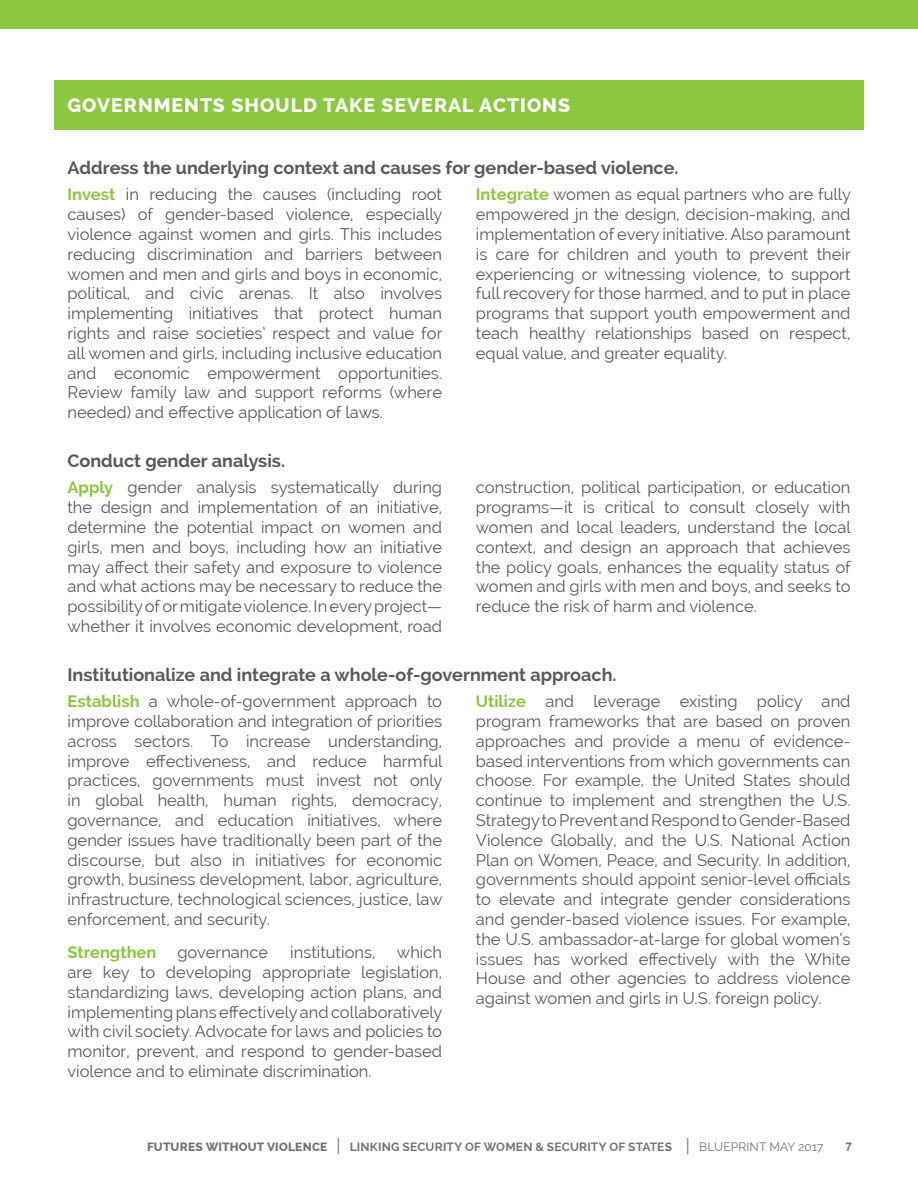
<style>
.page{position:relative;width:918px;height:1188px;background:#fff}
.page>*{position:absolute;margin:0;border:0;box-sizing:border-box;transform-origin:0 0}
.t1{font:800 19.5px "Raleway";letter-spacing:.05em;color:#fff}
.t2{font:700 18px "Raleway";color:#59595c}
.t3{font:16.5px/19.8px "Raleway";color:#59595c;text-align:justify}
.t4{font:700 16.5px "Raleway";color:#8cc740}
.t5{font:700 12px "Raleway";letter-spacing:.015em;color:#727476}
.t6{font:700 12px "Arial";color:#727476}
.s1{font-weight:700;color:#8cc740}
.s2{font-weight:800}
.s3{font-weight:400;font-size:18px}
.s4{font-weight:400}
</style>
<div class="page">
<div style="left:54px;top:80px;width:810px;height:50px;background:#8cc740"></div>
<div style="left:0;top:0;width:918px;height:29px;background:#8cc740"></div>
<p class="t1" style="left:68px;top:94px;width:504px">GOVERNMENTS SHOULD TAKE SEVERAL ACTIONS</p>
<p class="t2" style="left:68px;top:157px;width:613px">Address the underlying context and causes for gender-based violence.</p>
<p class="t3" style="left:68px;top:185px;width:377px"><span class="s1">Invest</span> in reducing the causes (including root causes) of gender-based violence, especially violence against women and girls. This includes reducing discrimination and barriers between women and men and girls and boys in economic, political, and civic arenas. It also involves implementing initiatives that protect human rights and raise societies’ respect and value for all women and girls, including inclusive education and economic empowerment opportunities.<br>Review family law and support reforms (where needed) and effective application of laws.</p>
<p class="t3" style="left:476px;top:185px;width:377px"><span class="s1">Integrate</span> women as equal partners who are fully empowered jn the design, decision-making, and implementation of every initiative. Also paramount is care for children and youth to prevent their experiencing or witnessing violence, to support full recovery for those harmed, and to put in place programs that support youth empowerment and teach healthy relationships based on respect, equal value, and greater equality.</p>
<p class="t2" style="left:68px;top:450px;width:219px">Conduct gender analysis.</p>
<p class="t3" style="left:68px;top:478px;width:376px"><span class="s1">Apply</span> gender analysis systematically during the design and implementation of an initiative, determine the potential impact on women and girls, men and boys, including how an initiative may affect their safety and exposure to violence and what actions may be necessary to reduce the possibility of or mitigate violence. In every project— whether it involves economic development, road</p>
<p class="t3" style="left:476px;top:478px;width:377px">construction, political participation, or education programs—it is critical to consult closely with women and local leaders, understand the local context, and design an approach that achieves the policy goals, enhances the equality status of women and girls with men and boys, and seeks to reduce the risk of harm and violence.</p>
<p class="t2" style="left:68px;top:664px;width:551px">Institutionalize and integrate a whole-of-government approach.</p>
<p class="t3" style="left:68px;top:691px;width:377px"><span class="s1">Establish</span> a whole-of-government approach to improve collaboration and integration of priorities across sectors. To increase understanding, improve effectiveness, and reduce harmful practices, governments must invest not only in global health, human rights, democracy, governance, and education initiatives, where gender issues have traditionally been part of the discourse, but also in initiatives for economic growth, business development, labor, agriculture, infrastructure, technological sciences, justice, law enforcement, and security.</p>
<p class="t4" style="left:68px;top:943px;width:90px">Strengthen</p>
<p class="t3" style="left:177px;top:943px;width:92px">governance</p>
<p class="t3" style="left:290px;top:943px;width:87px">institutions,</p>
<p class="t3" style="left:476px;top:691px;width:376px"><span class="s1">Utilize</span> and leverage existing policy and program frameworks that are based on proven approaches and provide a menu of evidence&shy;based interventions from which governments can choose. For example, the United States should continue to implement and strengthen the U.S.<br>Strategy to Prevent and Respond to Gender-Based Violence Globally, and the U.S. National Action Plan on Women, Peace, and Security. In addition, governments should appoint senior-level officials to elevate and integrate gender considerations and gender-based violence issues. For example, the U.S. ambassador-at-large for global women’s issues has worked effectively with the White House and other agencies to address violence against women and girls in U.S. foreign policy.</p>
<p class="t3" style="left:68px;top:943px;width:377px;text-indent:329px">which are key to developing appropriate legislation, standardizing laws, developing action plans, and implementing plans effectively and collaboratively with civil society. Advocate for laws and policies to monitor, prevent, and respond to gender-based violence and to eliminate discrimination.</p>
<p class="t5" style="left:147px;top:1140px;width:678px"><span class="s2">FUTURES WITHOUT VIOLENCE</span> <span class="s3">|</span> LINKING SECURITY OF WOMEN &amp; SECURITY OF STATES <span class="s3">|</span> <span class="s4">BLUEPRINT MAY 2017</span></p>
<p class="t6" style="left:845px;top:1139px;width:8px">7</p>
</div>
